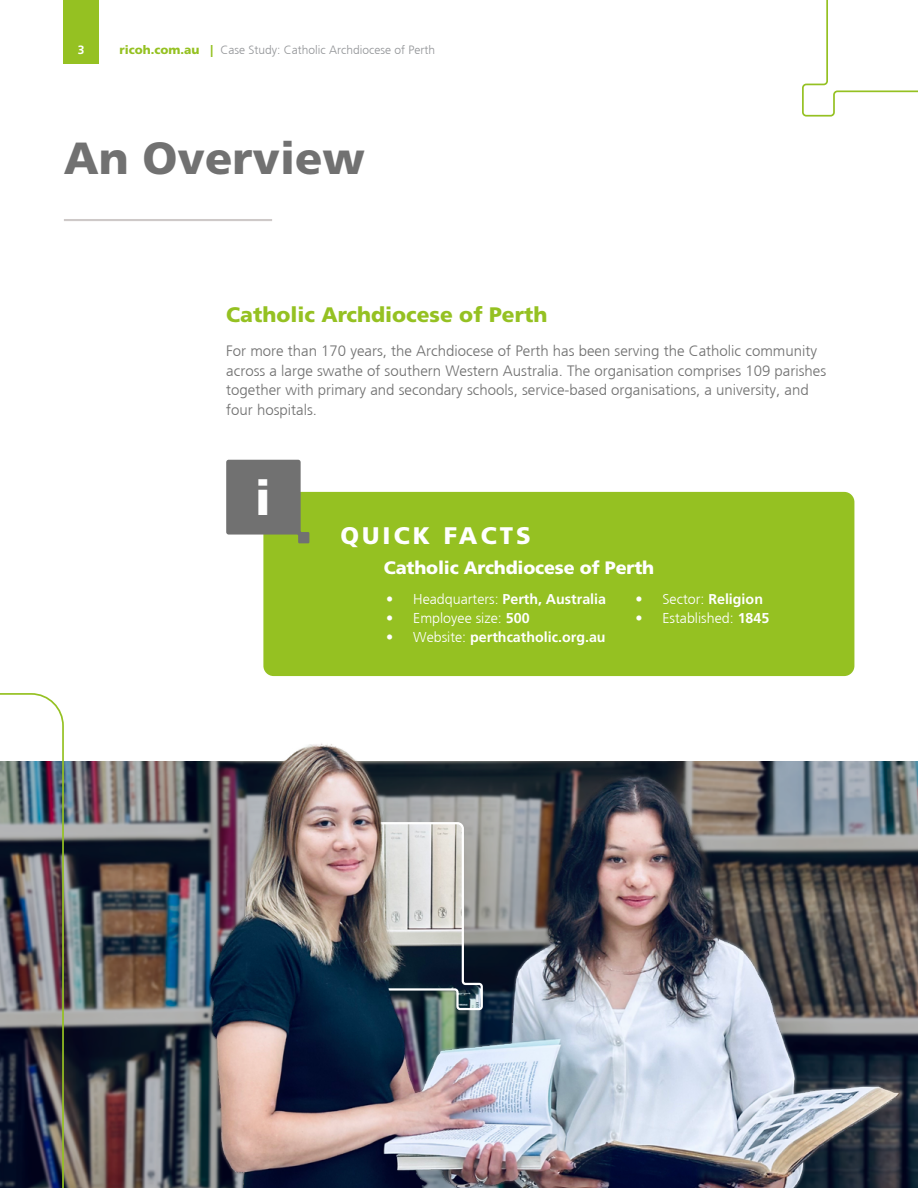
<style>
.page{position:relative;width:918px;height:1188px;background:#fff}
.page>*{position:absolute;margin:0;border:0;box-sizing:border-box;transform-origin:0 0}
.t1{font:900 48.45px "Frutiger LT Std";color:#fff}
.t2{font:900 45px "Frutiger LT Std";color:#717171}
.t3{font:900 24px "Frutiger LT Std";letter-spacing:.13em;color:#fff}
.t4{font:900 21px "Frutiger LT Std";color:#95c122}
.t5{font:900 18px "Frutiger LT Std";letter-spacing:-.01em;color:#fff}
.t6{font:15px/19.5px "Frutiger 999";color:#717171}
.t7{font:700 14.25px "Frutiger LT Std";color:#fff}
.t8{font:14.25px "Frutiger 999";color:#fff}
.t9{font:12px "Frutiger 999";color:#939598}
.t10{font:700 12px "Frutiger LT Std";color:#fff}
.s1{font-family:"Frutiger LT Std";font-weight:900;color:#95c122}
.s2{font-family:"Frutiger LT Std";font-weight:700}
.s3{font-family:"Frutiger 999";font-weight:400}
</style>
<div class="page">
<div style="left:63px;top:0;width:36px;height:64px;background:#95c122"></div>
<svg style="left:802px;top:0;width:116px;height:117px"></svg>
<div style="left:263px;top:492px;width:591px;height:184px;background:#95c122;border-radius:10px"></div>
<svg style="left:226px;top:460px;width:83px;height:83px"></svg>
<svg style="left:0;top:693px;width:64px;height:31px"></svg>
<hr style="left:64px;top:219px;width:208px;height:2px;background:#cec9c8">
<img style="left:0;top:724px;width:918px;height:464px">
<p class="t10" style="left:78px;top:43px;width:8px">3</p>
<p class="t9" style="left:119px;top:43px;width:317px"><span class="s1">ricoh.com.au |</span> Case Study: Catholic Archdiocese of Perth</p>
<h2 class="t2" style="left:64px;top:131px;width:303px">An Overview</h2>
<h3 class="t4" style="left:226px;top:302px;width:323px">Catholic Archdiocese of Perth</h3>
<p class="t6" style="left:226px;top:341px;width:602px">For more than 170 years, the Archdiocese of Perth has been serving the Catholic community across a large swathe of southern Western Australia. The organisation comprises 109 parishes together with primary and secondary schools, service-based organisations, a university, and four hospitals.</p>
<h1 class="t1" style="left:255px;top:469px;width:18px">i</h1>
<h3 class="t3" style="left:340px;top:521px;width:192px">QUICK FACTS</h3>
<p class="t5" style="left:384px;top:557px;width:272px">Catholic Archdiocese of Perth</p>
<p class="t8" style="left:635px;top:591px;width:129px">• Sector: <span class="s2">Religion</span></p>
<p class="t8" style="left:635px;top:610px;width:135px">• Established: <span class="s2">1845</span></p>
<p class="t7" style="left:386px;top:591px;width:221px"><span class="s3">• Headquarters:</span> Perth, Australia</p>
<p class="t8" style="left:386px;top:610px;width:145px">• Employee size: <span class="s2">500</span></p>
<p class="t7" style="left:386px;top:629px;width:221px"><span class="s3">• Website:</span> perthcatholic.org.au</p>
</div>
